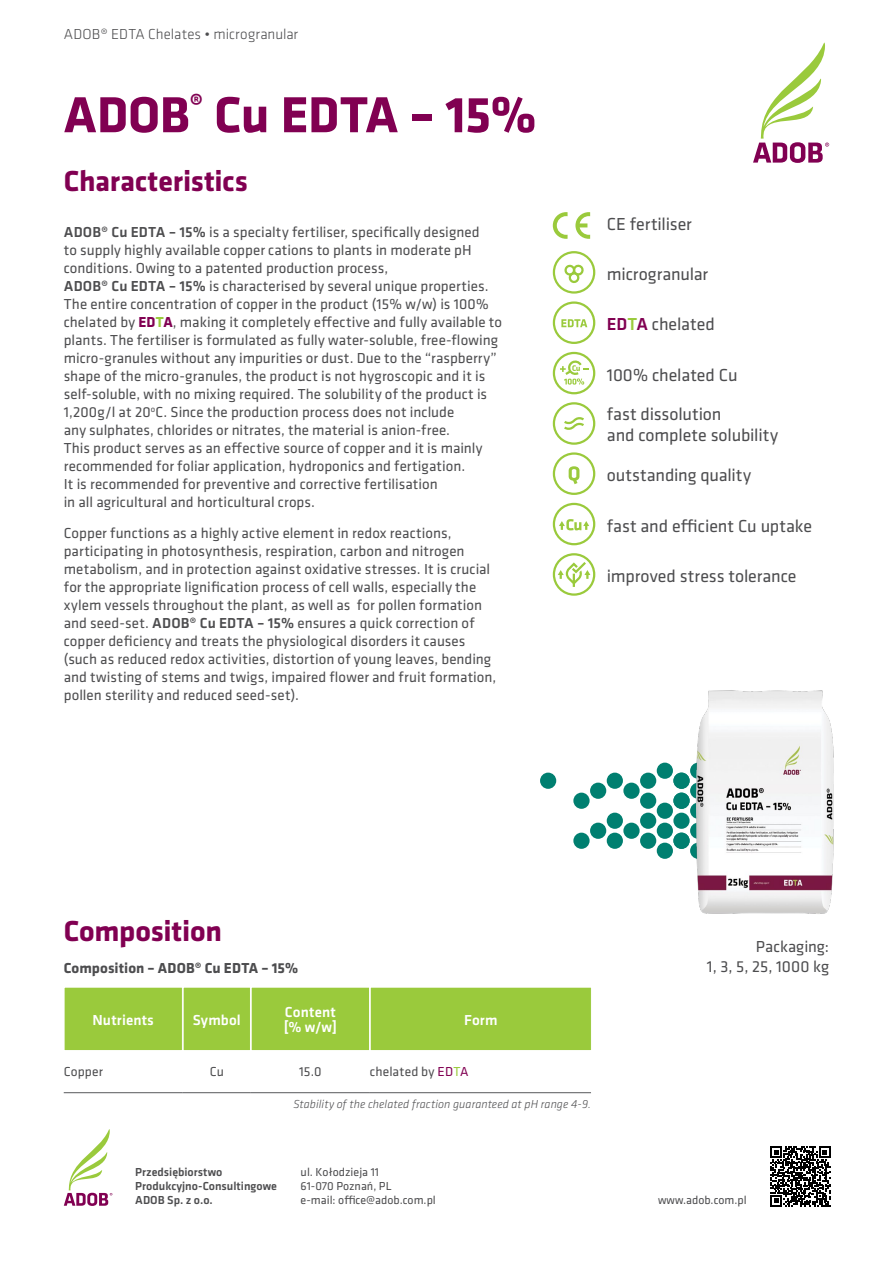
<style>
.page{position:relative;width:893px;height:1263px;background:#fff}
.page>*{position:absolute;margin:0;border:0;box-sizing:border-box;transform-origin:0 0}
.t1{font:700 52.5px "Klavika";letter-spacing:-.01em;color:#810052}
.t2{font:700 30px "Klavika";letter-spacing:-.01em;color:#810052}
.t3{font:18px/38.7px "Klavika";letter-spacing:-.01em;color:#4d4d4f}
.t4{font:16.5px/19.8px "Klavika";letter-spacing:.005em;color:#4d4d4f;text-align:right}
.t5{font:15px/18px "Klavika";letter-spacing:.005em;color:#4d4d4f}
.t6{font:500 15px/15px "Klavika";letter-spacing:.01em;color:#fff}
.t7{font:300 15px "Klavika";letter-spacing:.005em;color:#4d4d4f}
.t8{font:700 15px "Klavika";letter-spacing:.005em;color:#4d4d4f}
.t9{font:13.5px "Klavika";letter-spacing:.01em;color:#4d4d4f}
.t10{font:12px/14.4px "Klavika";color:#4d4d4f}
.t11{font:500 12px/14.4px "Klavika";color:#4d4d4f}
.t12{font:italic 300 12px "Klavika";letter-spacing:.005em;color:#4d4d4f}
.s1{font-weight:500}
.s2{font-weight:700;color:#810052}
.s3{font-weight:700;color:#9aca3c}
.s4{font-weight:500;color:#810052}
.s5{font-weight:500;color:#9aca3c}
.s6{color:#810052}
.s7{color:#9aca3c}
</style>
<div class="page">
<svg style="left:753px;top:42px;width:76px;height:121px"></svg>
<svg style="left:64px;top:1129px;width:48px;height:77px"></svg>
<svg style="left:770px;top:1146px;width:60px;height:60px"></svg>
<div style="left:673px;top:813px;width:17px;height:16px;background:#007f70;border-radius:50%"></div>
<div style="left:657px;top:843px;width:16px;height:16px;background:#007f70;border-radius:50%"></div>
<div style="left:590px;top:823px;width:16px;height:16px;background:#007f70;border-radius:50%"></div>
<div style="left:623px;top:823px;width:17px;height:16px;background:#007f70;border-radius:50%"></div>
<div style="left:657px;top:823px;width:16px;height:16px;background:#007f70;border-radius:50%"></div>
<div style="left:657px;top:803px;width:16px;height:16px;background:#007f70;border-radius:50%"></div>
<div style="left:590px;top:783px;width:16px;height:16px;background:#007f70;border-radius:50%"></div>
<div style="left:623px;top:783px;width:17px;height:16px;background:#007f70;border-radius:50%"></div>
<div style="left:657px;top:763px;width:16px;height:16px;background:#007f70;border-radius:50%"></div>
<div style="left:573px;top:833px;width:17px;height:16px;background:#007f70;border-radius:50%"></div>
<div style="left:607px;top:833px;width:16px;height:16px;background:#007f70;border-radius:50%"></div>
<div style="left:640px;top:833px;width:16px;height:16px;background:#007f70;border-radius:50%"></div>
<div style="left:673px;top:833px;width:17px;height:16px;background:#007f70;border-radius:50%"></div>
<div style="left:607px;top:813px;width:16px;height:16px;background:#007f70;border-radius:50%"></div>
<div style="left:640px;top:813px;width:16px;height:16px;background:#007f70;border-radius:50%"></div>
<div style="left:573px;top:793px;width:17px;height:16px;background:#007f70;border-radius:50%"></div>
<div style="left:640px;top:793px;width:16px;height:16px;background:#007f70;border-radius:50%"></div>
<div style="left:673px;top:793px;width:17px;height:16px;background:#007f70;border-radius:50%"></div>
<div style="left:540px;top:773px;width:16px;height:16px;background:#007f70;border-radius:50%"></div>
<div style="left:607px;top:773px;width:16px;height:16px;background:#007f70;border-radius:50%"></div>
<div style="left:640px;top:773px;width:16px;height:16px;background:#007f70;border-radius:50%"></div>
<div style="left:673px;top:773px;width:17px;height:16px;background:#007f70;border-radius:50%"></div>
<svg style="left:575px;top:212px;width:15px;height:27px"></svg>
<svg style="left:553px;top:212px;width:15px;height:27px"></svg>
<div style="left:553px;top:251px;width:42px;height:43px;border:2px solid #9aca3c;border-radius:50%"></div>
<svg style="left:564px;top:264px;width:19px;height:19px"></svg>
<div style="left:553px;top:301px;width:42px;height:43px;border:2px solid #9aca3c;border-radius:50%"></div>
<svg style="left:561px;top:319px;width:26px;height:8px"></svg>
<div style="left:553px;top:352px;width:42px;height:42px;border:2px solid #9aca3c;border-radius:50%"></div>
<svg style="left:560px;top:361px;width:28px;height:24px"></svg>
<div style="left:553px;top:402px;width:42px;height:43px;border:2px solid #9aca3c;border-radius:50%"></div>
<svg style="left:564px;top:417px;width:20px;height:13px"></svg>
<div style="left:553px;top:452px;width:42px;height:43px;border:2px solid #9aca3c;border-radius:50%"></div>
<svg style="left:569px;top:466px;width:10px;height:18px"></svg>
<div style="left:553px;top:503px;width:42px;height:42px;border:2px solid #9aca3c;border-radius:50%"></div>
<svg style="left:559px;top:519px;width:30px;height:11px"></svg>
<div style="left:553px;top:553px;width:42px;height:43px;border:2px solid #9aca3c;border-radius:50%"></div>
<svg style="left:558px;top:562px;width:32px;height:25px"></svg>
<hr style="left:64px;top:1092px;width:119px;height:1px;background:#58595b">
<hr style="left:183px;top:1092px;width:68px;height:1px;background:#58595b">
<hr style="left:251px;top:1092px;width:119px;height:1px;background:#58595b">
<hr style="left:370px;top:1092px;width:221px;height:1px;background:#58595b">
<img style="left:689px;top:690px;width:145px;height:224px">
<div style="left:64px;top:987px;width:118px;height:63px;background:#9aca3c"></div>
<div style="left:64px;top:987px;width:119px;height:64px;border:1px solid #fff"></div>
<div style="left:183px;top:987px;width:67px;height:63px;background:#9aca3c"></div>
<div style="left:183px;top:987px;width:68px;height:64px;border:1px solid #fff"></div>
<div style="left:251px;top:987px;width:119px;height:63px;background:#9aca3c"></div>
<div style="left:251px;top:987px;width:119px;height:64px;border:1px solid #fff"></div>
<div style="left:370px;top:987px;width:221px;height:63px;background:#9aca3c"></div>
<div style="left:370px;top:987px;width:222px;height:64px;border:1px solid #fff"></div>
<p class="t7" style="left:64px;top:26px;width:236px">ADOB® EDTA Chelates • microgranular</p>
<h1 class="t1" style="left:64px;top:86px;width:474px">ADOB<sup>®</sup> Cu EDTA – 15%</h1>
<h2 class="t2" style="left:64px;top:164px;width:186px">Characteristics</h2>
<p class="t5" style="left:64px;top:224px;width:440px"><span class="s1">ADOB® Cu EDTA – 15%</span> is a specialty fertiliser, specifically designed<br>to supply highly available copper cations to plants in moderate pH conditions. Owing to a patented production process,<br><span class="s1">ADOB® Cu EDTA – 15%</span> is characterised by several unique properties.<br>The entire concentration of copper in the product (15% w/w) is 100% chelated by <span class="s2">ED</span><span class="s3">T</span><span class="s2">A</span>, making it completely effective and fully available to plants. The fertiliser is formulated as fully water-soluble, free-flowing micro-granules without any impurities or dust. Due to the “raspberry” shape of the micro-granules, the product is not hygroscopic and it is self-soluble, with no mixing required. The solubility of the product is 1,200g/l at 20<sup>o</sup>C. Since the production process does not include<br>any sulphates, chlorides or nitrates, the material is anion-free.<br>This product serves as an effective source of copper and it is mainly recommended for foliar application, hydroponics and fertigation.<br>It is recommended for preventive and corrective fertilisation<br>in all agricultural and horticultural crops.</p>
<p class="t5" style="left:64px;top:524px;width:434px">Copper functions as a highly active element in redox reactions, participating in photosynthesis, respiration, carbon and nitrogen metabolism, and in protection against oxidative stresses. It is crucial for the appropriate lignification process of cell walls, especially the xylem vessels throughout the plant, as well as for pollen formation and seed-set. <span class="s1">ADOB® Cu EDTA – 15%</span> ensures a quick correction of copper deficiency and treats the physiological disorders it causes (such as reduced redox activities, distortion of young leaves, bending and twisting of stems and twigs, impaired flower and fruit formation, pollen sterility and reduced seed-set).</p>
<p class="t3" style="left:607px;top:205px;width:86px">CE fertiliser</p>
<p class="t3" style="left:607px;top:255px;width:103px">microgranular</p>
<p class="t3" style="left:607px;top:305px;width:110px"><span class="s4">ED</span><span class="s5">T</span><span class="s4">A</span> chelated</p>
<p class="t3" style="left:607px;top:356px;width:132px">100% chelated Cu fast dissolution</p>
<p class="t3" style="left:607px;top:416px;width:173px">and complete solubility</p>
<p class="t3" style="left:607px;top:456px;width:146px">outstanding quality</p>
<p class="t3" style="left:607px;top:507px;width:207px">fast and efficient Cu uptake</p>
<p class="t3" style="left:607px;top:557px;width:191px">improved stress tolerance</p>
<h2 class="t2" style="left:64px;top:914px;width:160px">Composition</h2>
<p class="t8" style="left:64px;top:960px;width:236px">Composition – ADOB® Cu EDTA – 15%</p>
<p class="t6" style="left:93px;top:1012px;width:63px">Nutrients</p>
<p class="t6" style="left:193px;top:1012px;width:49px">Symbol</p>
<p class="t6" style="left:284px;top:1005px;width:55px">Content [% w/w]</p>
<p class="t6" style="left:464px;top:1012px;width:35px">Form</p>
<p class="t9" style="left:64px;top:1064px;width:41px">Copper</p>
<p class="t9" style="left:210px;top:1064px;width:16px">Cu</p>
<p class="t9" style="left:299px;top:1064px;width:24px">15.0</p>
<p class="t9" style="left:370px;top:1064px;width:100px">chelated by <span class="s6">ED</span><span class="s7">T</span><span class="s6">A</span></p>
<p class="t12" style="left:293px;top:1097px;width:299px">Stability of the chelated fraction guaranteed at pH range 4-9.</p>
<p class="t11" style="left:135px;top:1164px;width:143px">Przedsiębiorstwo<br>Produkcyjno-Consultingowe<br>ADOB Sp. z o.o.</p>
<p class="t10" style="left:301px;top:1164px;width:137px">ul. Kołodzieja 11<br>61-070 Poznań, PL<br>e-mail: office@adob.com.pl</p>
<p class="t4" style="left:707px;top:937px;width:124px">Packaging:<br>1, 3, 5, 25, 1000 kg</p>
<p class="t10" style="left:658px;top:1193px;width:90px">www.adob.com.pl</p>
</div>
